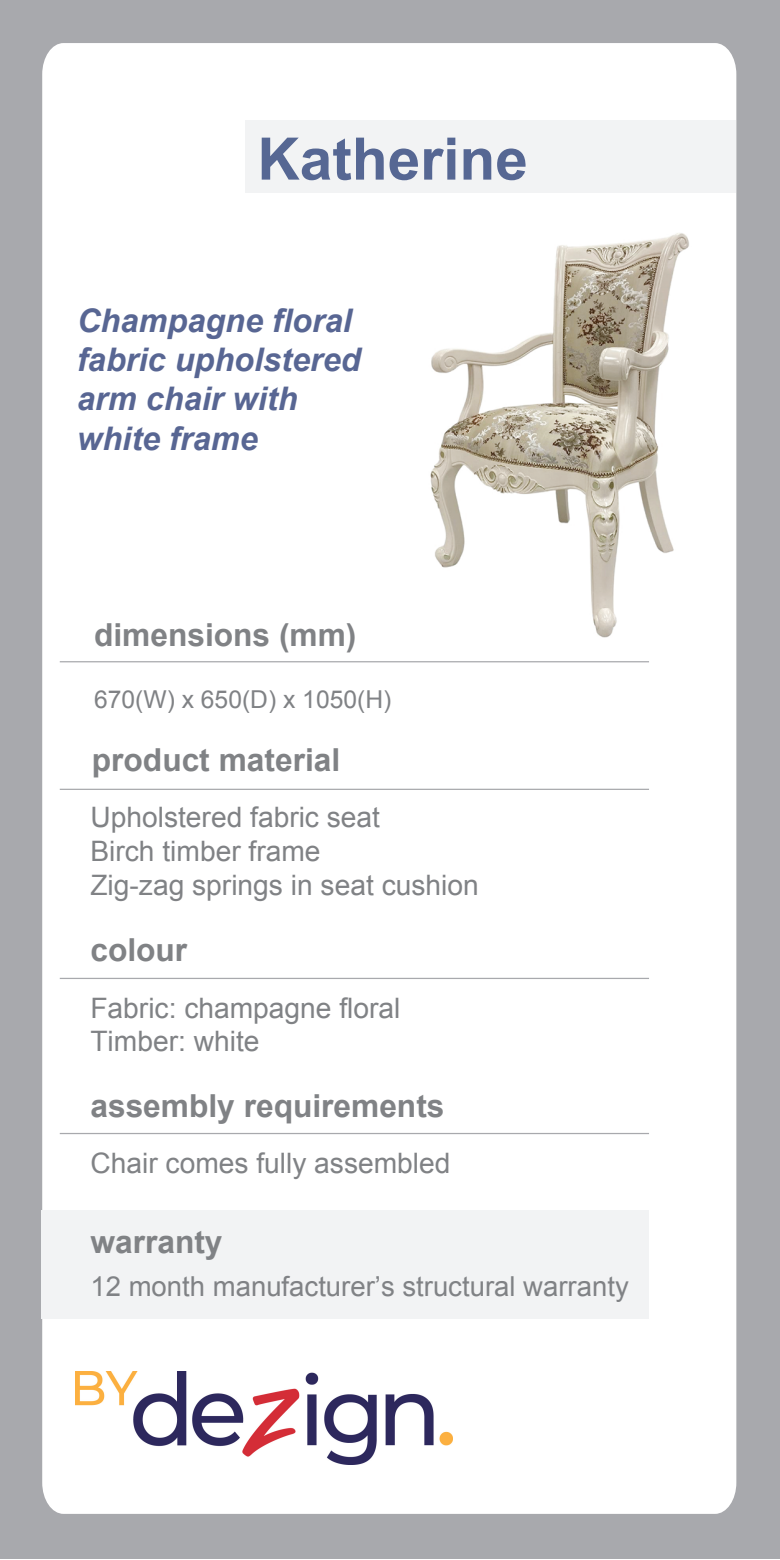
<style>
.page{position:relative;width:780px;height:1560px;background:#fff}
.page>*{position:absolute;margin:0;border:0;box-sizing:border-box;transform-origin:0 0}
.t1{font:700 58.75px "Arial";color:#566793}
.t2{font:italic 700 32.5px/39px "Arial";color:#586693}
.t3{font:700 31.75px "Arial";color:#808285}
.t4{font:28.25px/33.8px "Arial";color:#808285}
.t5{font:27.5px "Arial";color:#808285}
.t6{font:24.75px "Arial";color:#808285}
</style>
<div class="page">
<div style="left:0;top:0;width:779px;height:1558px;background:#a8a9ad"></div>
<div style="left:42px;top:43px;width:694px;height:1470px;background:#fff"></div>
<div style="left:245px;top:120px;width:490px;height:72px;background:#f2f3f4"></div>
<hr style="left:60px;top:788px;width:589px;height:1px;background:#a8a9ad">
<hr style="left:60px;top:977px;width:589px;height:1px;background:#a8a9ad">
<hr style="left:60px;top:661px;width:589px;height:1px;background:#a8a9ad">
<hr style="left:60px;top:1132px;width:589px;height:1px;background:#a8a9ad">
<div style="left:41px;top:1210px;width:608px;height:108px;background:#f2f3f4"></div>
<img style="left:76px;top:1370px;width:376px;height:94px">
<img style="left:400px;top:215px;width:311px;height:435px">
<h1 class="t1" style="left:257px;top:120px;width:272px">Katherine</h1>
<p class="t2" style="left:77px;top:303px;width:285px">Champagne floral fabric upholstered arm chair with white frame</p>
<p class="t3" style="left:94px;top:613px;width:264px">dimensions (mm)</p>
<p class="t6" style="left:94px;top:683px;width:299px">670(W) x 650(D) x 1050(H)</p>
<p class="t3" style="left:92px;top:739px;width:250px">product material</p>
<p class="t4" style="left:90px;top:800px;width:390px">Upholstered fabric seat<br>Birch timber frame<br>Zig-zag springs in seat cushion</p>
<p class="t3" style="left:90px;top:929px;width:98px">colour</p>
<p class="t4" style="left:90px;top:990px;width:311px">Fabric: champagne floral<br>Timber: white</p>
<p class="t3" style="left:90px;top:1084px;width:355px">assembly requirements</p>
<p class="t4" style="left:90px;top:1145px;width:361px">Chair comes fully assembled</p>
<p class="t3" style="left:90px;top:1220px;width:134px">warranty</p>
<p class="t5" style="left:90px;top:1267px;width:540px">12 month manufacturer’s structural warranty</p>
</div>
